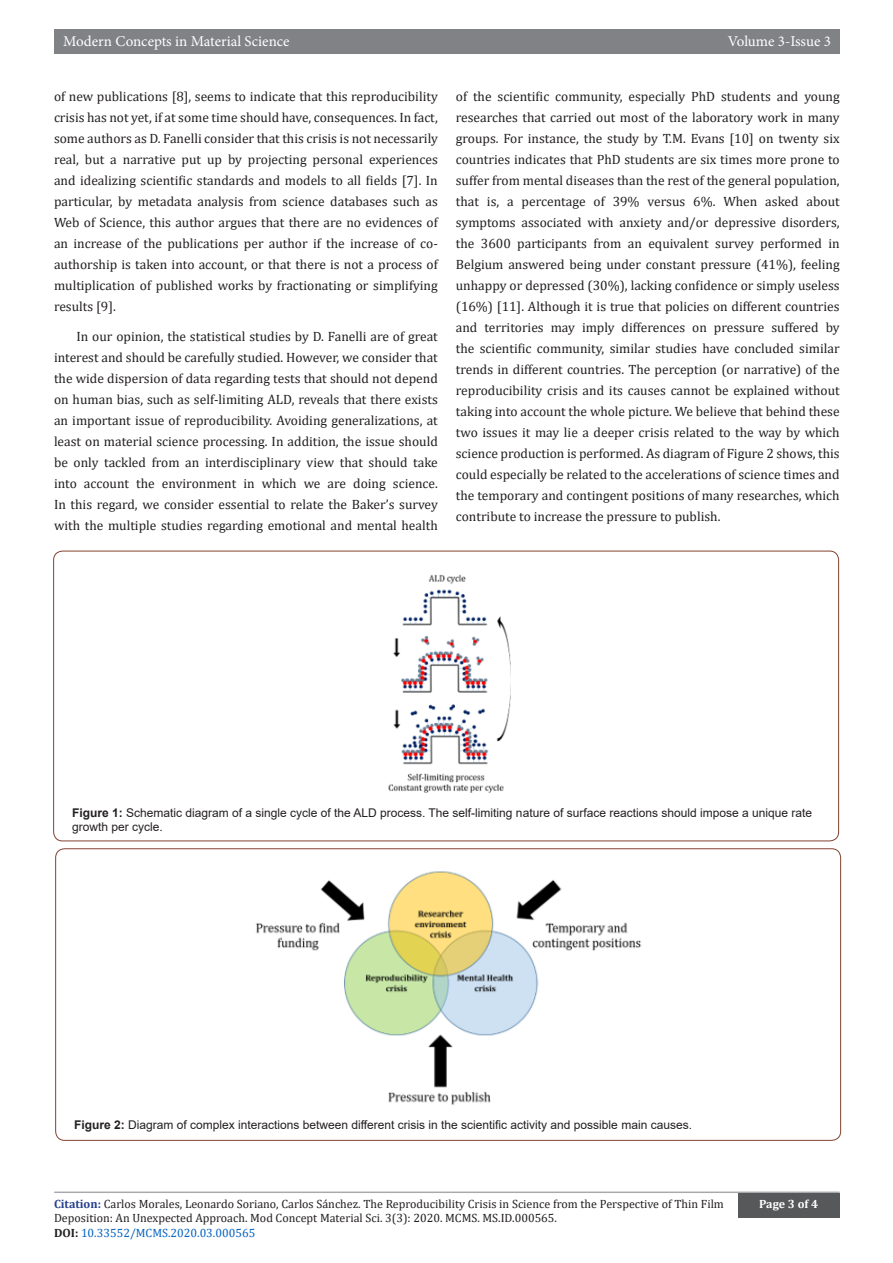
<style>
.page{position:relative;width:893px;height:1263px;background:#fff}
.page>*{position:absolute;margin:0;border:0;box-sizing:border-box;transform-origin:0 0}
.t1{font:15px "Minion Pro";color:#fff}
.t2{font:13.5px/21px "Cambria";color:#231f20;text-align:justify}
.t3{font:12px/14.4px "Arial";color:#231f20}
.t4{font:12px/14.4px "Cambria";color:#231f20}
.t5{font:12px "Cambria";color:#0563c1}
.t6{font:700 12px "Cambria";color:#fff}
.s1{font-weight:700}
.s2{font-weight:700;color:#253f8e}
.s3{font-weight:700;color:#231f20}
</style>
<div class="page">
<hr style="left:54px;top:1191px;width:786px;height:2px;background:#a8a9ad">
<div style="left:54px;top:29px;width:786px;height:25px;background:#808285"></div>
<div style="left:738px;top:1193px;width:102px;height:24px;background:#57585a"></div>
<img style="left:388px;top:574px;width:123px;height:219px">
<img style="left:256px;top:871px;width:386px;height:234px">
<p class="t1" style="left:63px;top:31px;width:228px">Modern Concepts in Material Science</p>
<p class="t1" style="left:728px;top:31px;width:105px">Volume 3-Issue 3</p>
<p class="t2" style="left:54px;top:86px;width:385px">of new publications [8], seems to indicate that this reproducibility crisis has not yet, if at some time should have, consequences. In fact, some authors as D. Fanelli consider that this crisis is not necessarily real, but a narrative put up by projecting personal experiences and idealizing scientific standards and models to all fields [7]. In particular, by metadata analysis from science databases such as Web of Science, this author argues that there are no evidences of an increase of the publications per author if the increase of co&shy;authorship is taken into account, or that there is not a process of multiplication of published works by fractionating or simplifying results [9].</p>
<p class="t2" style="left:54px;top:326px;width:385px;text-indent:22px">In our opinion, the statistical studies by D. Fanelli are of great interest and should be carefully studied. However, we consider that the wide dispersion of data regarding tests that should not depend on human bias, such as self-limiting ALD, reveals that there exists an important issue of reproducibility. Avoiding generalizations, at least on material science processing. In addition, the issue should be only tackled from an interdisciplinary view that should take into account the environment in which we are doing science.<br>In this regard, we consider essential to relate the Baker’s survey with the multiple studies regarding emotional and mental health</p>
<p class="t2" style="left:456px;top:86px;width:385px">of the scientific community, especially PhD students and young researches that carried out most of the laboratory work in many groups. For instance, the study by T.M. Evans [10] on twenty six countries indicates that PhD students are six times more prone to suffer from mental diseases than the rest of the general population, that is, a percentage of 39% versus 6%. When asked about symptoms associated with anxiety and/or depressive disorders, the 3600 participants from an equivalent survey performed in Belgium answered being under constant pressure (41%), feeling unhappy or depressed (30%), lacking confidence or simply useless (16%) [11]. Although it is true that policies on different countries and territories may imply differences on pressure suffered by the scientific community, similar studies have concluded similar trends in different countries. The perception (or narrative) of the reproducibility crisis and its causes cannot be explained without taking into account the whole picture. We believe that behind these two issues it may lie a deeper crisis related to the way by which science production is performed. As diagram of Figure 2 shows, this could especially be related to the accelerations of science times and the temporary and contingent positions of many researches, which contribute to increase the pressure to publish.</p>
<p class="t3" style="left:72px;top:805px;width:742px"><span class="s1">Figure 1:</span> Schematic diagram of a single cycle of the ALD process. The self-limiting nature of surface reactions should impose a unique rate growth per cycle.</p>
<p class="t3" style="left:74px;top:1117px;width:619px"><span class="s1">Figure 2:</span> Diagram of complex interactions between different crisis in the scientific activity and possible main causes.</p>
<p class="t4" style="left:54px;top:1196px;width:671px"><span class="s2">Citation:</span> Carlos Morales, Leonardo Soriano, Carlos Sánchez. The Reproducibility Crisis in Science from the Perspective of Thin Film<br>Deposition: An Unexpected Approach. Mod Concept Material Sci. 3(3): 2020. MCMS. MS.ID.000565.</p>
<p class="t5" style="left:54px;top:1225px;width:203px"><span class="s3">DOI:</span> 10.33552/MCMS.2020.03.000565</p>
<p class="t6" style="left:759px;top:1196px;width:60px">Page 3 of 4</p>
</div>
